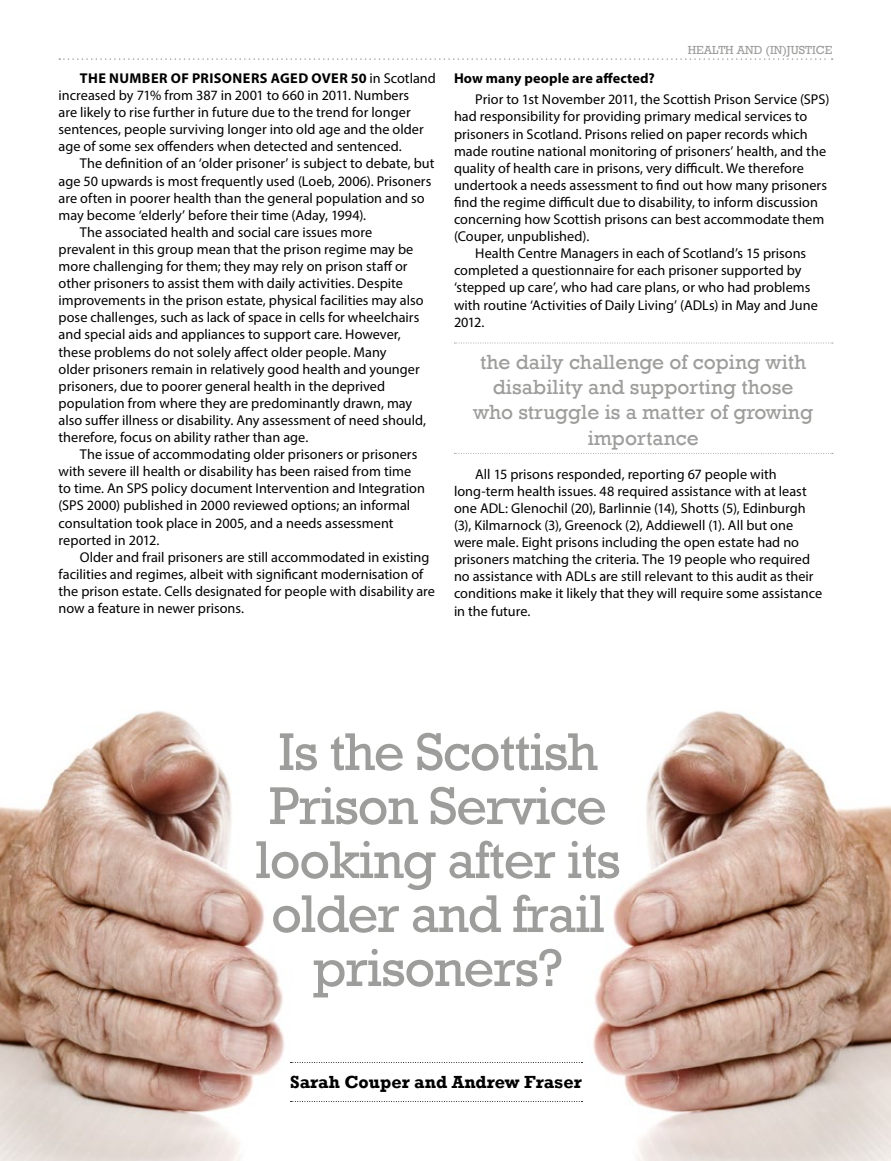
<style>
.page{position:relative;width:891px;height:1161px;background:#fff}
.page>*{position:absolute;margin:0;border:0;box-sizing:border-box;transform-origin:0 0}
.t1{font:54px/54px "Rockwell";letter-spacing:-.025em;color:#9d9d9c;text-align:center}
.t2{font:21px/25.2px "Rockwell";color:#9d9d9c;text-align:center}
.t3{font:700 18px "Rockwell";color:#000}
.t4{font:14.25px/17.1px "Myriad Pro";color:#000}
.t5{font:700 14.25px "Myriad Pro";letter-spacing:.01em;color:#000}
.t6{font:12px "Rockwell";color:#9d9d9c}
.s1{font-weight:700}
</style>
<div class="page">
<img style="left:0;top:453px;width:891px;height:708px">
<svg style="left:454px;top:343px;width:379px;height:1px"></svg>
<svg style="left:454px;top:453px;width:379px;height:1px"></svg>
<svg style="left:291px;top:1062px;width:292px;height:1px"></svg>
<svg style="left:59px;top:1097px;width:775px;height:5px"></svg>
<svg style="left:59px;top:58px;width:774px;height:2px"></svg>
<p class="t4" style="left:59px;top:69px;width:379px;text-indent:21px"><span class="s1">THE NUMBER OF PRISONERS AGED OVER 50</span> in Scotland increased by 71% from 387 in 2001 to 660 in 2011. Numbers<br>are likely to rise further in future due to the trend for longer sentences, people surviving longer into old age and the older age of some sex offenders when detected and sentenced.</p>
<p class="t4" style="left:80px;top:155px;width:356px">The definition of an ‘older prisoner’ is subject to debate, but</p>
<p class="t4" style="left:59px;top:172px;width:374px">age 50 upwards is most frequently used (Loeb, 2006). Prisoners</p>
<p class="t4" style="left:59px;top:189px;width:368px">are often in poorer health than the general population and so</p>
<p class="t4" style="left:59px;top:206px;width:309px">may become ‘elderly’ before their time (Aday, 1994).</p>
<p class="t4" style="left:80px;top:223px;width:294px">The associated health and social care issues more</p>
<p class="t4" style="left:59px;top:240px;width:356px">prevalent in this group mean that the prison regime may be</p>
<p class="t4" style="left:59px;top:258px;width:351px">more challenging for them; they may rely on prison staff or</p>
<p class="t4" style="left:59px;top:275px;width:346px">other prisoners to assist them with daily activities. Despite</p>
<p class="t4" style="left:59px;top:292px;width:367px">improvements in the prison estate, physical facilities may also</p>
<p class="t4" style="left:59px;top:309px;width:362px">pose challenges, such as lack of space in cells for wheelchairs</p>
<p class="t4" style="left:59px;top:326px;width:344px">and special aids and appliances to support care. However,</p>
<p class="t4" style="left:59px;top:343px;width:329px">these problems do not solely affect older people. Many</p>
<p class="t4" style="left:59px;top:360px;width:363px">older prisoners remain in relatively good health and younger</p>
<p class="t4" style="left:59px;top:377px;width:328px">prisoners, due to poorer general health in the deprived</p>
<p class="t4" style="left:59px;top:394px;width:355px">population from where they are predominantly drawn, may</p>
<p class="t4" style="left:59px;top:411px;width:369px">also suffer illness or disability. Any assessment of need should,</p>
<p class="t4" style="left:59px;top:429px;width:251px">therefore, focus on ability rather than age.</p>
<p class="t4" style="left:80px;top:446px;width:339px">The issue of accommodating older prisoners or prisoners</p>
<p class="t4" style="left:59px;top:463px;width:354px">with severe ill health or disability has been raised from time</p>
<p class="t4" style="left:59px;top:480px;width:368px">to time. An SPS policy document Intervention and Integration</p>
<p class="t4" style="left:59px;top:497px;width:353px">(SPS 2000) published in 2000 reviewed options; an informal</p>
<p class="t4" style="left:59px;top:514px;width:336px">consultation took place in 2005, and a needs assessment</p>
<p class="t4" style="left:59px;top:531px;width:102px">reported in 2012.</p>
<p class="t4" style="left:80px;top:548px;width:351px">Older and frail prisoners are still accommodated in existing</p>
<p class="t4" style="left:59px;top:565px;width:366px">facilities and regimes, albeit with significant modernisation of</p>
<p class="t4" style="left:59px;top:582px;width:378px">the prison estate. Cells designated for people with disability are</p>
<p class="t4" style="left:59px;top:600px;width:187px">now a feature in newer prisons.</p>
<p class="t6" style="left:688px;top:43px;width:146px">HEALTH AND (IN)JUSTICE</p>
<p class="t5" style="left:454px;top:69px;width:202px">How many people are affected?</p>
<p class="t4" style="left:475px;top:91px;width:356px">Prior to 1st November 2011, the Scottish Prison Service (SPS)</p>
<p class="t4" style="left:454px;top:108px;width:355px">had responsibility for providing primary medical services to</p>
<p class="t4" style="left:454px;top:125px;width:355px">prisoners in Scotland. Prisons relied on paper records which</p>
<p class="t4" style="left:454px;top:142px;width:374px">made routine national monitoring of prisoners’ health, and the</p>
<p class="t4" style="left:454px;top:159px;width:351px">quality of health care in prisons, very difficult. We therefore</p>
<p class="t4" style="left:454px;top:176px;width:375px">undertook a needs assessment to find out how many prisoners</p>
<p class="t4" style="left:454px;top:193px;width:366px">find the regime difficult due to disability, to inform discussion</p>
<p class="t4" style="left:454px;top:210px;width:372px">concerning how Scottish prisons can best accommodate them</p>
<p class="t4" style="left:454px;top:228px;width:137px">(Couper, unpublished).</p>
<p class="t4" style="left:475px;top:245px;width:333px">Health Centre Managers in each of Scotland’s 15 prisons</p>
<p class="t4" style="left:454px;top:262px;width:349px">completed a questionnaire for each prisoner supported by</p>
<p class="t4" style="left:454px;top:279px;width:358px">‘stepped up care’, who had care plans, or who had problems</p>
<p class="t4" style="left:454px;top:296px;width:365px">with routine ‘Activities of Daily Living’ (ADLs) in May and June</p>
<p class="t4" style="left:454px;top:313px;width:32px">2012.</p>
<h2 class="t2" style="left:473px;top:350px;width:341px">the daily challenge of coping with disability and supporting those who struggle is a matter of growing importance</h2>
<p class="t4" style="left:454px;top:465px;width:370px;text-indent:21px">All 15 prisons responded, reporting 67 people with long-term health issues. 48 required assistance with at least one ADL: Glenochil (20), Barlinnie (14), Shotts (5), Edinburgh (3), Kilmarnock (3), Greenock (2), Addiewell (1). All but one were male. Eight prisons including the open estate had no prisoners matching the criteria. The 19 people who required no assistance with ADLs are still relevant to this audit as their conditions make it likely that they will require some assistance in the future.</p>
<h1 class="t1" style="left:255px;top:726px;width:367px">Is the Scottish<br>Prison Service looking after its older and frail prisoners?</h1>
<p class="t3" style="left:290px;top:1071px;width:293px">Sarah Couper and Andrew Fraser</p>
</div>
